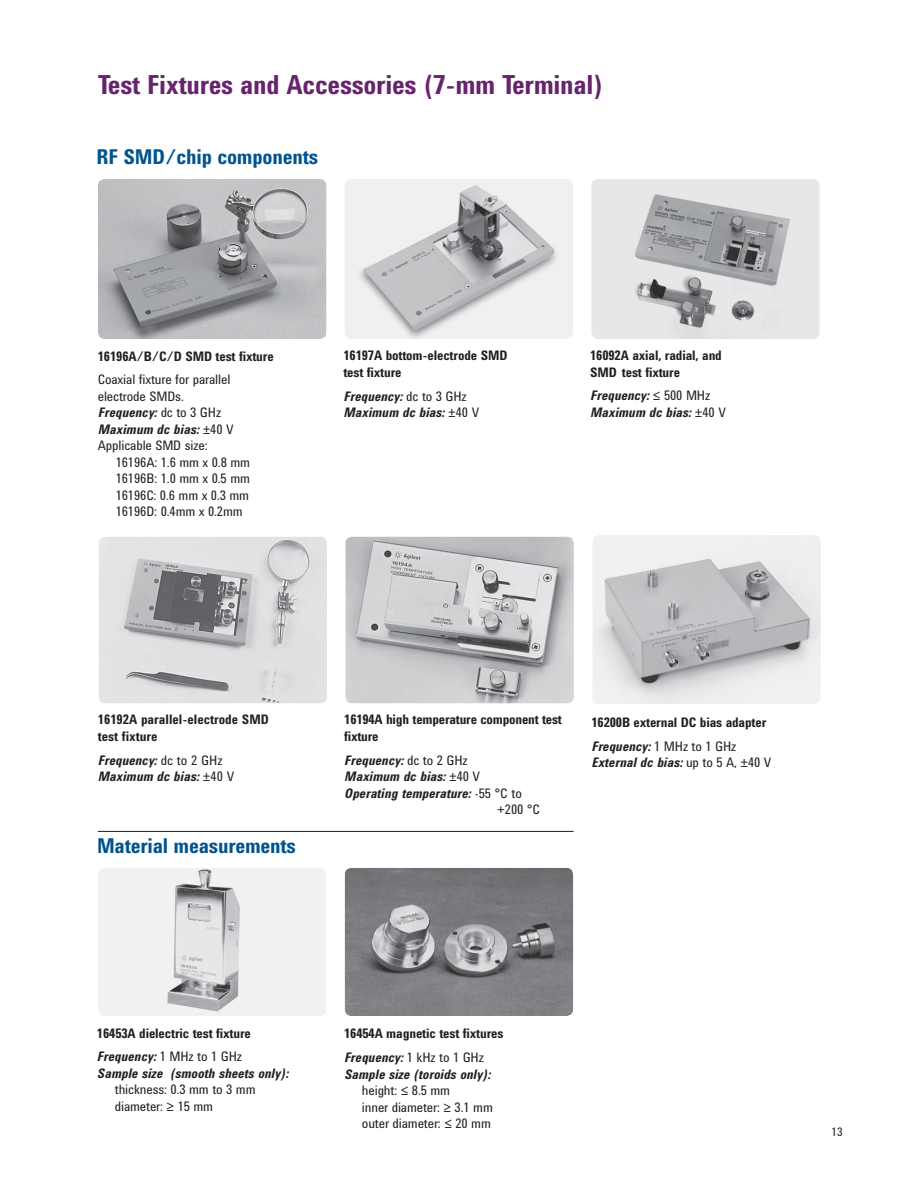
<style>
.page{position:relative;width:918px;height:1188px;background:#fff}
.page>*{position:absolute;margin:0;border:0;box-sizing:border-box;transform-origin:0 0}
.t1{font:700 27px "Agilent Condensed CFF";letter-spacing:-.01em;color:#67246d}
.t2{font:700 21px "Agilent Condensed CFF";letter-spacing:-.01em;color:#00538e}
.t3{font:700 13.5px/16.5px "Agilent Condensed CFF";letter-spacing:-.01em;color:#231f20}
.t4{font:13.5px/16.5px "Agilent Condensed CFF";letter-spacing:-.01em;color:#231f20}
.t5{font:italic 700 13.5px/16.5px "Agilent Condensed CFF";color:#231f20}
.t6{font:12px "Agilent Condensed CFF";color:#231f20}
.s1{font-weight:700;font-style:italic}
.s2{font-weight:400;font-style:normal}
.s3{font-style:italic}
.s4{font-weight:400}
</style>
<div class="page">
<img style="left:98px;top:179px;width:229px;height:160px;border-radius:7px">
<img style="left:344px;top:179px;width:229px;height:160px;border-radius:7px">
<img style="left:591px;top:179px;width:229px;height:160px;border-radius:7px">
<img style="left:592px;top:535px;width:229px;height:169px;border-radius:7px">
<img style="left:98px;top:868px;width:229px;height:148px;border-radius:7px">
<img style="left:345px;top:868px;width:228px;height:148px;border-radius:7px">
<img style="left:99px;top:537px;width:228px;height:167px;border-radius:7px">
<img style="left:345px;top:537px;width:229px;height:167px;border-radius:7px">
<hr style="left:98px;top:831px;width:476px;height:1px;background:#231f20">
<h1 class="t1" style="left:98px;top:74px;width:507px">Test Fixtures and Accessories (7-mm Terminal)</h1>
<h2 class="t2" style="left:97px;top:149px;width:223px">RF SMD/chip components</h2>
<p class="t3" style="left:98px;top:349px;width:178px">16196A/B/C/D SMD test fixture</p>
<p class="t4" style="left:98px;top:373px;width:137px">Coaxial fixture for parallel electrode SMDs.<br><span class="s1">Frequency:</span> dc to 3 GHz<br><span class="s1">Maximum dc bias:</span> ±40 V<br>Applicable SMD size:</p>
<p class="t4" style="left:116px;top:455px;width:136px;text-align:justify">16196A: 1.6 mm x 0.8 mm 16196B: 1.0 mm x 0.5 mm 16196C: 0.6 mm x 0.3 mm 16196D: 0.4mm x 0.2mm</p>
<p class="t3" style="left:343px;top:349px;width:166px">16197A bottom-electrode SMD test fixture</p>
<p class="t5" style="left:343px;top:389px;width:137px">Frequency: <span class="s2">dc to 3 GHz<br></span>Maximum dc bias: <span class="s2">±40 V</span></p>
<p class="t3" style="left:590px;top:349px;width:133px">16092A axial, radial, and<br>SMD test fixture</p>
<p class="t5" style="left:590px;top:389px;width:137px">Frequency: <span class="s2">≤ 500 MHz<br></span>Maximum dc bias: <span class="s2">±40 V</span></p>
<p class="t3" style="left:98px;top:713px;width:173px">16192A parallel-electrode SMD test fixture</p>
<p class="t5" style="left:98px;top:753px;width:138px">Frequency: <span class="s2">dc to 2 GHz<br></span>Maximum dc bias: <span class="s2">±40 V</span></p>
<h2 class="t2" style="left:97px;top:838px;width:200px">Material measurements</h2>
<p class="t3" style="left:344px;top:713px;width:219px">16194A high temperature component test fixture</p>
<p class="t5" style="left:344px;top:753px;width:125px">Frequency: <span class="s2">dc to 2 GHz</span></p>
<p class="t5" style="left:344px;top:770px;width:137px">Maximum dc bias: <span class="s2">±40 V</span></p>
<p class="t5" style="left:344px;top:786px;width:179px">Operating temperature: <span class="s2">-55 °C to</span></p>
<p class="t4" style="left:497px;top:803px;width:44px">+200 °C</p>
<p class="t3" style="left:591px;top:712px;width:176px;line-height:23.7px">16200B external DC bias adapter<br><span class="s3">Frequency:</span> <span class="s4">1 MHz to 1 GHz</span></p>
<p class="t5" style="left:591px;top:756px;width:182px">External dc bias: <span class="s2">up to 5 A, ±40 V</span></p>
<p class="t3" style="left:97px;top:1023px;width:155px;line-height:23.7px">16453A dielectric test fixture<br><span class="s3">Frequency:</span> <span class="s4">1 MHz to 1 GHz</span></p>
<p class="t5" style="left:97px;top:1067px;width:193px">Sample size (smooth sheets only):</p>
<p class="t4" style="left:115px;top:1083px;width:142px">thickness: 0.3 mm to 3 mm diameter: ≥ 15 mm</p>
<p class="t3" style="left:344px;top:1023px;width:161px;line-height:23.7px">16454A magnetic test fixtures<br><span class="s3">Frequency:</span> <span class="s4">1 kHz to 1 GHz</span></p>
<p class="t5" style="left:344px;top:1067px;width:148px">Sample size (toroids only):</p>
<p class="t4" style="left:362px;top:1084px;width:132px">height: ≤ 8.5 mm<br>inner diameter: ≥ 3.1 mm outer diameter: ≤ 20 mm</p>
<p class="t6" style="left:832px;top:1128px;width:13px">13</p>
</div>
